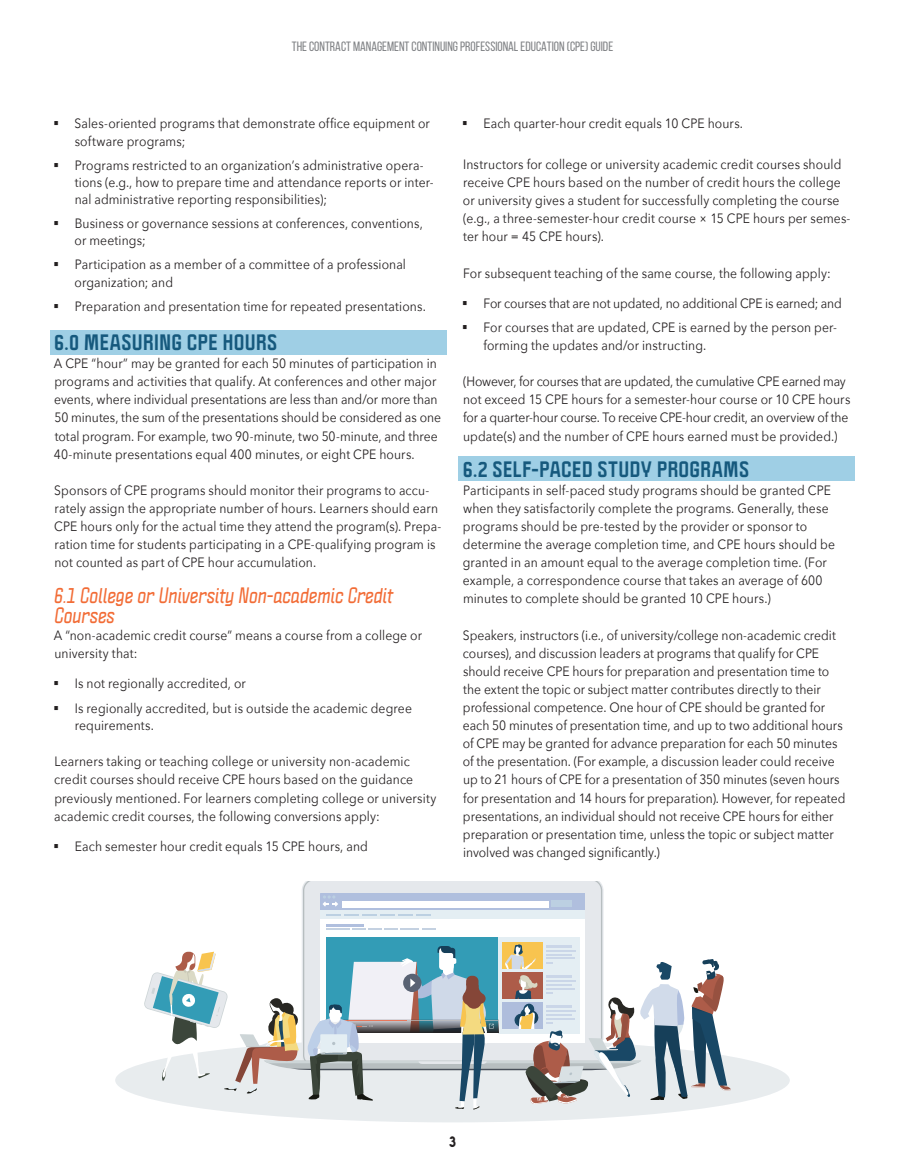
<style>
.page{position:relative;width:905px;height:1175px;background:#fff}
.page>*{position:absolute;margin:0;border:0;box-sizing:border-box;transform-origin:0 0}
.Wilkinson___Sub_02{font:italic 700 19.5px/19.5px "Politica";letter-spacing:-.005em;color:#f26c36;scale:.9 1}
.Wilkinson___Sub_01{font:800 19.5px "Politica";letter-spacing:.01em;color:#16597d}
.Text{font:13.5px/18.1px "Avenir Next";letter-spacing:.01em;color:#231f20;scale:.9 1}
.Text-2{font:13.5px/18.1px "Avenir Next";letter-spacing:-.01em;color:#231f20;scale:.9 1}
.Article___Running_He{font:13.5px "Bebas Neue";color:#808285}
.Text-3{font:13.5px "Lemon Milk";color:#231f20;scale:.9 1}
</style>
<div class="page">
<div style="left:50px;top:330px;width:396px;height:24px;background:#9fcfe5"></div>
<div style="left:458px;top:457px;width:397px;height:24px;background:#9fcfe5"></div>
<div style="left:115px;top:1038px;width:674px;height:84px;background:#e8ecee;border-radius:50%"></div>
<div style="left:304px;top:881px;width:297px;height:12px;background:#e5e8ec"></div>
<svg style="left:144px;top:893px;width:586px;height:216px"></svg>
<p class="Article___Running_He" style="left:292px;top:39px;width:323px">THE CONTRACT MANAGEMENT CONTINUING PROFESSIONAL EDUCATION (CPE) GUIDE</p>
<p class="Text" style="left:75px;top:114px;width:396px;line-height:17.2px;text-indent:-21px">▪ Sales-oriented programs that demonstrate office equipment or software programs;</p>
<p class="Text" style="left:75px;top:156px;width:400px;line-height:17.2px;text-indent:-21px">▪ Programs restricted to an organization’s administrative opera&shy;tions (e.g., how to prepare time and attendance reports or inter&shy;nal administrative reporting responsibilities);</p>
<p class="Text" style="left:74px;top:214px;width:388px;line-height:17.2px;text-indent:-21px">▪ Business or governance sessions at conferences, conventions, or meetings;</p>
<p class="Text" style="left:74px;top:255px;width:370px;line-height:17.2px;text-indent:-21px">▪ Participation as a member of a committee of a professional organization; and</p>
<p class="Text" style="left:53px;top:296px;width:415px">▪ Preparation and presentation time for repeated presentations.</p>
<p class="Wilkinson___Sub_01" style="left:54px;top:328px;width:224px">6.0 MEASURING CPE HOURS</p>
<p class="Text" style="left:54px;top:354px;width:432px">A CPE “hour” may be granted for each 50 minutes of participation in programs and activities that qualify. At conferences and other major events, where individual presentations are less than and/or more than 50 minutes, the sum of the presentations should be considered as one total program. For example, two 90-minute, two 50-minute, and three 40-minute presentations equal 400 minutes, or eight CPE hours.</p>
<p class="Text" style="left:54px;top:480px;width:431px">Sponsors of CPE programs should monitor their programs to accu&shy;rately assign the appropriate number of hours. Learners should earn CPE hours only for the actual time they attend the program(s). Prepa&shy;ration time for students participating in a CPE-qualifying program is not counted as part of CPE hour accumulation.</p>
<p class="Wilkinson___Sub_02" style="left:54px;top:585px;width:378px">6.1 College or University Non-academic Credit<br>Courses</p>
<p class="Text" style="left:54px;top:625px;width:411px">A “non-academic credit course” means a course from a college or university that:</p>
<p class="Text" style="left:53px;top:674px;width:215px">▪ Is not regionally accredited, or</p>
<p class="Text" style="left:75px;top:698px;width:376px;line-height:17.2px;text-indent:-21px">▪ Is regionally accredited, but is outside the academic degree requirements.</p>
<p class="Text" style="left:54px;top:752px;width:426px">Learners taking or teaching college or university non-academic credit courses should receive CPE hours based on the guidance previously mentioned. For learners completing college or university academic credit courses, the following conversions apply:</p>
<p class="Text" style="left:53px;top:837px;width:351px">▪ Each semester hour credit equals 15 CPE hours, and</p>
<p class="Text" style="left:462px;top:114px;width:314px">▪ Each quarter-hour credit equals 10 CPE hours.</p>
<p class="Text" style="left:463px;top:155px;width:432px">Instructors for college or university academic credit courses should receive CPE hours based on the number of credit hours the college or university gives a student for successfully completing the course (e.g., a three-semester-hour credit course × 15 CPE hours per semes&shy;ter hour = 45 CPE hours).</p>
<p class="Text" style="left:463px;top:263px;width:410px">For subsequent teaching of the same course, the following apply:</p>
<p class="Text-2" style="left:462px;top:294px;width:423px">▪ For courses that are not updated, no additional CPE is earned; and</p>
<p class="Text" style="left:483px;top:318px;width:394px;line-height:17.2px;text-indent:-21px">▪ For courses that are updated, CPE is earned by the person per&shy;forming the updates and/or instructing.</p>
<p class="Text-2" style="left:463px;top:372px;width:432px">(However, for courses that are updated, the cumulative CPE earned may not exceed 15 CPE hours for a semester-hour course or 10 CPE hours for a quarter-hour course. To receive CPE-hour credit, an overview of the update(s) and the number of CPE hours earned must be provided.)</p>
<p class="Wilkinson___Sub_01" style="left:463px;top:454px;width:288px">6.2 SELF-PACED STUDY PROGRAMS</p>
<p class="Text" style="left:463px;top:480px;width:415px">Participants in self-paced study programs should be granted CPE when they satisfactorily complete the programs. Generally, these programs should be pre-tested by the provider or sponsor to determine the average completion time, and CPE hours should be granted in an amount equal to the average completion time. (For example, a correspondence course that takes an average of 600 minutes to complete should be granted 10 CPE hours.)</p>
<p class="Text" style="left:463px;top:625px;width:426px">Speakers, instructors (i.e., of university/college non-academic credit courses), and discussion leaders at programs that qualify for CPE should receive CPE hours for preparation and presentation time to the extent the topic or subject matter contributes directly to their professional competence. One hour of CPE should be granted for each 50 minutes of presentation time, and up to two additional hours of CPE may be granted for advance preparation for each 50 minutes of the presentation. (For example, a discussion leader could receive up to 21 hours of CPE for a presentation of 350 minutes (seven hours for presentation and 14 hours for preparation). However, for repeated presentations, an individual should not receive CPE hours for either preparation or presentation time, unless the topic or subject matter involved was changed significantly.)</p>
<p class="Text-3" style="left:449px;top:1132px;width:9px">3</p>
</div>
